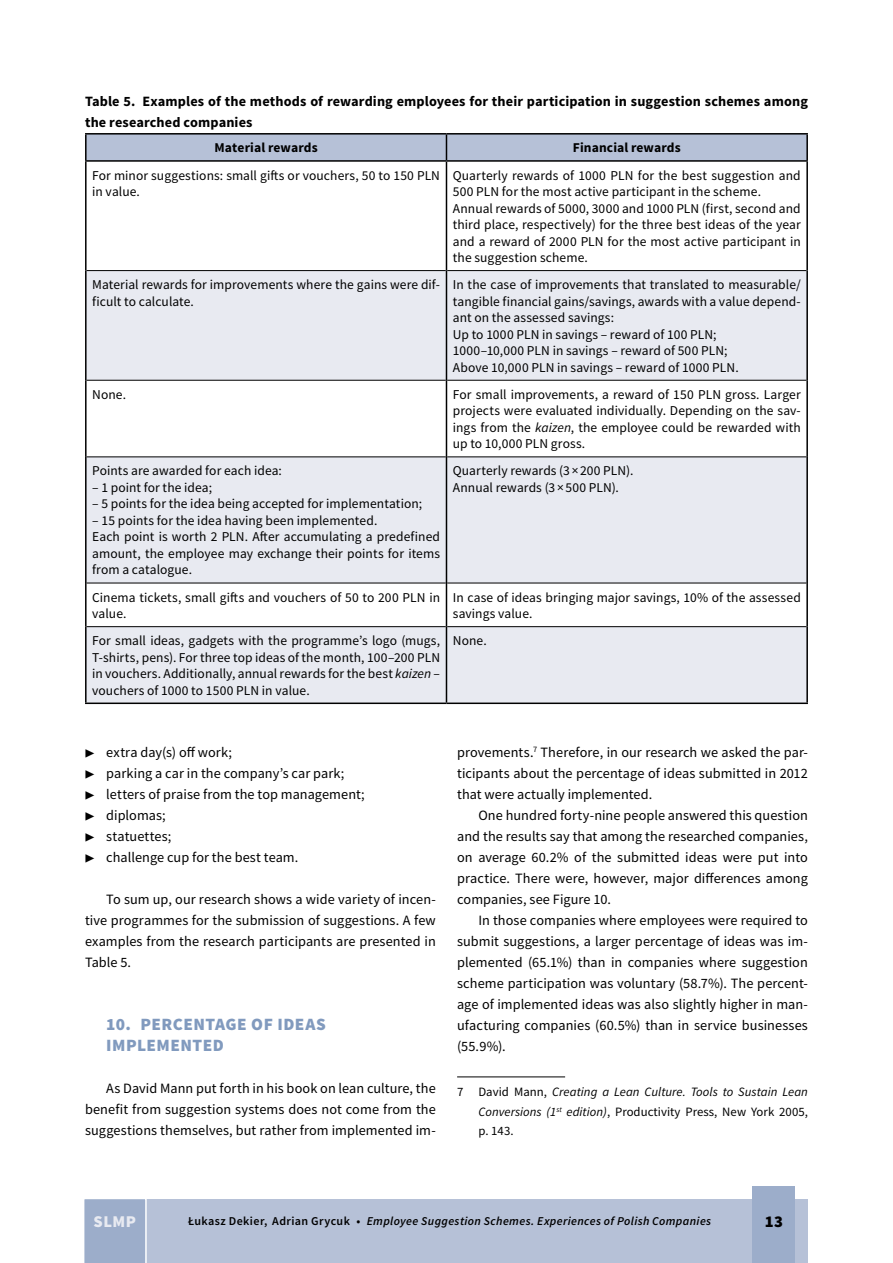
<style>
.page{position:relative;width:893px;height:1263px;background:#fff}
.page>*{position:absolute;margin:0;border:0;box-sizing:border-box;transform-origin:0 0}
.t1{font:900 17.25px/21px "Source Sans Pro";letter-spacing:.03em;color:#819abe}
.t2{font:900 16.5px "Source Sans Pro";color:#e8eaf1}
.t3{font:900 16.5px "Source Sans Pro";color:#000}
.t4{font:14.25px/21px "Source Sans Pro";letter-spacing:.005em;color:#000;text-align:justify}
.t5{font:700 14.25px/21px "Source Sans Pro";letter-spacing:.01em;color:#000}
.t6{font:13.5px/16.5px "Source Sans Pro";letter-spacing:.005em;color:#000}
.t7{font:700 13.5px "Source Sans Pro";letter-spacing:.01em;color:#000}
.t8{font:italic 12.75px/19.5px "Source Sans Pro";letter-spacing:.005em;color:#000;text-align:justify}
.t9{font:italic 600 12px "Source Sans Pro";letter-spacing:.03em;color:#000}
.s1{font-style:italic}
.s2{font-size:10.5px}
.s3{font-style:normal}
</style>
<div class="page">
<div style="left:85px;top:1199px;width:723px;height:64px;background:#b6c1d7"></div>
<div style="left:753px;top:1186px;width:42px;height:77px;background:#9cadca"></div>
<div style="left:84px;top:1199px;width:63px;height:64px;background:#9cadca"></div>
<hr style="left:457px;top:1077px;width:108px;height:1px;background:#000">
<svg style="left:87px;top:271px;width:719px;height:431px;fill:#e8eaf1"></svg>
<hr style="left:85px;top:160px;width:361px;height:2px;background:#000">
<hr style="left:446px;top:160px;width:362px;height:2px;background:#000">
<hr style="left:87px;top:270px;width:359px;height:1px;background:#000">
<hr style="left:447px;top:270px;width:359px;height:1px;background:#000">
<hr style="left:87px;top:380px;width:359px;height:1px;background:#000">
<hr style="left:447px;top:380px;width:359px;height:1px;background:#000">
<hr style="left:87px;top:457px;width:359px;height:1px;background:#000">
<hr style="left:447px;top:457px;width:359px;height:1px;background:#000">
<hr style="left:87px;top:583px;width:359px;height:1px;background:#000">
<hr style="left:447px;top:583px;width:359px;height:1px;background:#000">
<hr style="left:87px;top:626px;width:359px;height:1px;background:#000">
<hr style="left:447px;top:626px;width:359px;height:1px;background:#000">
<div style="left:86px;top:135px;width:721px;height:26px;background:#b6c1d7"></div>
<hr style="left:446px;top:162px;width:1px;height:109px;background:#000">
<hr style="left:446px;top:271px;width:1px;height:109px;background:#000">
<hr style="left:446px;top:380px;width:1px;height:77px;background:#000">
<hr style="left:446px;top:457px;width:1px;height:126px;background:#000">
<hr style="left:446px;top:583px;width:1px;height:44px;background:#000">
<hr style="left:446px;top:627px;width:1px;height:75px;background:#000">
<hr style="left:85px;top:133px;width:361px;height:2px;background:#000">
<hr style="left:85px;top:135px;width:2px;height:25px;background:#000">
<hr style="left:446px;top:133px;width:362px;height:2px;background:#000">
<hr style="left:806px;top:135px;width:2px;height:25px;background:#000">
<hr style="left:85px;top:162px;width:2px;height:109px;background:#000">
<hr style="left:806px;top:162px;width:2px;height:109px;background:#000">
<hr style="left:85px;top:271px;width:2px;height:109px;background:#000">
<hr style="left:806px;top:271px;width:2px;height:109px;background:#000">
<hr style="left:85px;top:380px;width:2px;height:77px;background:#000">
<hr style="left:806px;top:380px;width:2px;height:77px;background:#000">
<hr style="left:85px;top:457px;width:2px;height:126px;background:#000">
<hr style="left:806px;top:457px;width:2px;height:126px;background:#000">
<hr style="left:85px;top:583px;width:2px;height:44px;background:#000">
<hr style="left:806px;top:583px;width:2px;height:44px;background:#000">
<hr style="left:85px;top:627px;width:2px;height:75px;background:#000">
<hr style="left:806px;top:627px;width:2px;height:75px;background:#000">
<hr style="left:85px;top:702px;width:361px;height:2px;background:#000">
<hr style="left:446px;top:702px;width:362px;height:2px;background:#000">
<p class="t5" style="left:85px;top:91px;width:724px">Table 5. Examples of the methods of rewarding employees for their participation in suggestion schemes among the researched companies</p>
<p class="t7" style="left:215px;top:139px;width:105px">Material rewards</p>
<p class="t7" style="left:573px;top:139px;width:109px">Financial rewards</p>
<p class="t6" style="left:92px;top:167px;width:349px">For minor suggestions: small gifts or vouchers, 50 to 150 PLN in value.</p>
<p class="t6" style="left:453px;top:167px;width:349px">Quarterly rewards of 1000 PLN for the best suggestion and 500 PLN for the most active participant in the scheme.<br>Annual rewards of 5000, 3000 and 1000 PLN (first, second and third place, respectively) for the three best ideas of the year and a reward of 2000 PLN for the most active participant in the suggestion scheme.</p>
<p class="t6" style="left:92px;top:276px;width:349px">Material rewards for improvements where the gains were dif&shy;ficult to calculate.</p>
<p class="t6" style="left:453px;top:276px;width:349px">In the case of improvements that translated to measurable/ tangible financial gains/savings, awards with a value depend&shy;ant on the assessed savings:<br>Up to 1000 PLN in savings – reward of 100 PLN;<br>1000–10,000 PLN in savings – reward of 500 PLN;<br>Above 10,000 PLN in savings – reward of 1000 PLN.</p>
<p class="t6" style="left:92px;top:386px;width:35px">None.</p>
<p class="t6" style="left:453px;top:386px;width:349px;text-align:justify">For small improvements, a reward of 150 PLN gross. Larger projects were evaluated individually. Depending on the sav&shy;ings from the <span class="s1">kaizen</span>, the employee could be rewarded with up to 10,000 PLN gross.</p>
<p class="t6" style="left:92px;top:463px;width:191px">Points are awarded for each idea:</p>
<p class="t6" style="left:92px;top:479px;width:121px">– 1 point for the idea;</p>
<p class="t6" style="left:92px;top:496px;width:331px">– 5 points for the idea being accepted for implementation;</p>
<p class="t6" style="left:92px;top:512px;width:349px">– 15 points for the idea having been implemented.<br>Each point is worth 2 PLN. After accumulating a predefined amount, the employee may exchange their points for items from a catalogue.</p>
<p class="t6" style="left:453px;top:463px;width:182px">Quarterly rewards (3 × 200 PLN).<br>Annual rewards (3 × 500 PLN).</p>
<p class="t6" style="left:92px;top:589px;width:349px">Cinema tickets, small gifts and vouchers of 50 to 200 PLN in value.</p>
<p class="t6" style="left:453px;top:589px;width:349px">In case of ideas bringing major savings, 10% of the assessed savings value.</p>
<p class="t6" style="left:92px;top:632px;width:349px;text-align:justify">For small ideas, gadgets with the programme’s logo (mugs, T-shirts, pens). For three top ideas of the month, 100–200 PLN in vouchers. Additionally, annual rewards for the best <span class="s1">kaizen</span> – vouchers of 1000 to 1500 PLN in value.</p>
<p class="t6" style="left:453px;top:632px;width:35px">None.</p>
<p class="t4" style="left:85px;top:742px;width:281px;text-align:left"><span class="s2">▶</span> extra day(s) off work;<br><span class="s2">▶</span> parking a car in the company’s car park;<br><span class="s2">▶</span> letters of praise from the top management; <span class="s2">▶</span> diplomas;<br><span class="s2">▶</span> statuettes;<br><span class="s2">▶</span> challenge cup for the best team.</p>
<p class="t4" style="left:85px;top:889px;width:352px;text-indent:21px">To sum up, our research shows a wide variety of incen&shy;tive programmes for the submission of suggestions. A few examples from the research participants are presented in Table 5.</p>
<p class="t1" style="left:106px;top:1015px;width:221px">10. PERCENTAGE OF IDEAS<br>IMPLEMENTED</p>
<p class="t4" style="left:85px;top:1078px;width:352px;text-indent:21px">As David Mann put forth in his book on lean culture, the benefit from suggestion systems does not come from the suggestions themselves, but rather from implemented im-</p>
<p class="t4" style="left:457px;top:742px;width:352px">provements.<sup>7</sup> Therefore, in our research we asked the par&shy;ticipants about the percentage of ideas submitted in 2012 that were actually implemented.</p>
<p class="t4" style="left:457px;top:805px;width:352px;text-indent:21px">One hundred forty-nine people answered this question and the results say that among the researched companies, on average 60.2% of the submitted ideas were put into practice. There were, however, major differences among companies, see Figure 10.</p>
<p class="t4" style="left:457px;top:910px;width:352px;text-indent:21px">In those companies where employees were required to submit suggestions, a larger percentage of ideas was im&shy;plemented (65.1%) than in companies where suggestion scheme participation was voluntary (58.7%). The percent&shy;age of implemented ideas was also slightly higher in man&shy;ufacturing companies (60.5%) than in service businesses (55.9%).</p>
<p class="t8" style="left:478px;top:1082px;width:331px;text-indent:-21px"><span class="s3">7 David Mann,</span> Creating a Lean Culture. Tools to Sustain Lean Conversions (1<sup>st</sup> edition)<span class="s3">, Productivity Press, New York 2005, p. 143.</span></p>
<p class="t2" style="left:94px;top:1210px;width:44px">SLMP</p>
<p class="t9" style="left:188px;top:1213px;width:525px"><span class="s3">Łukasz Dekier, Adrian Grycuk •</span> Employee Suggestion Schemes. Experiences of Polish Companies</p>
<p class="t3" style="left:765px;top:1210px;width:20px">13</p>
</div>
